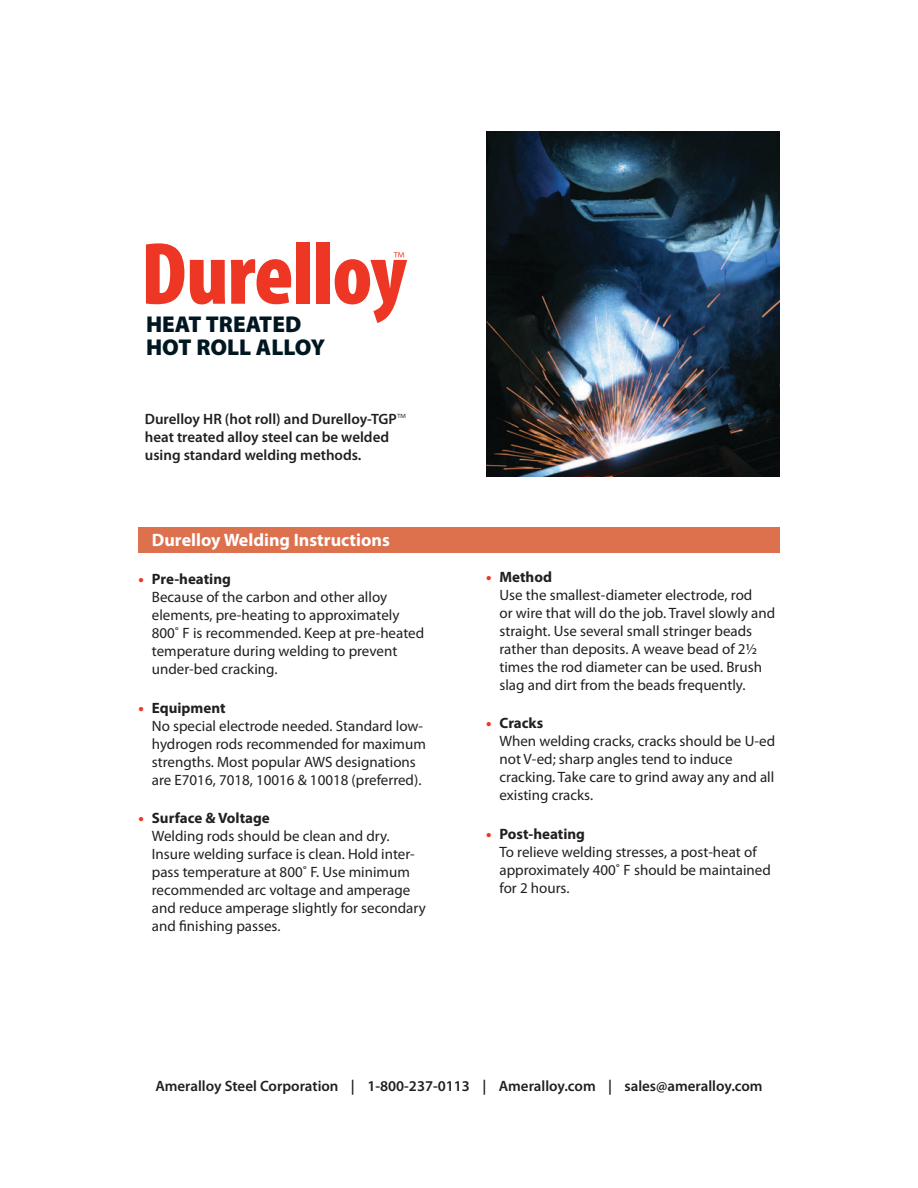
<style>
.page{position:relative;width:918px;height:1188px;background:#fff}
.page>*{position:absolute;margin:0;border:0;box-sizing:border-box;transform-origin:0 0}
.t1{font:900 condensed 89.1px "Myriad Pro";letter-spacing:-.015em;color:#ee3624}
.t2{font:900 22.95px/23px "Myriad Pro";color:#001722}
.t3{font:300 18.9px "Myriad Pro";color:#ee3624}
.t4{font:700 18px "Myriad Pro";color:#fff}
.t5{font:15px/18px "Myriad Pro";color:#231f20}
.t6{font:600 15px/18px "Myriad Pro";color:#231f20}
.s1{font-weight:300}
.s2{font-weight:900;color:#ee3624}
.s3{font-weight:700}
</style>
<div class="page">
<img style="left:486px;top:132px;width:294px;height:344px">
<div style="left:138px;top:527px;width:642px;height:25px;background:#dd704d"></div>
<h1 class="t1" style="left:141px;top:224px;width:267px">Durelloy</h1>
<p class="t3" style="left:393px;top:248px;width:13px">™</p>
<h2 class="t2" style="left:146px;top:313px;width:181px">HEAT TREATED<br>HOT ROLL ALLOY</h2>
<p class="t6" style="left:145px;top:410px;width:263px">Durelloy HR (hot roll) and Durelloy-TGP<span class="s1">™ </span>heat treated alloy steel can be welded using standard welding methods.</p>
<p class="t4" style="left:152px;top:528px;width:239px">Durelloy Welding Instructions</p>
<p class="t5" style="left:152px;top:570px;width:274px;text-indent:-14px"><span class="s2">•</span> <span class="s3">Pre-heating<br></span>Because of the carbon and other alloy elements, pre-heating to approximately<br>800˚ F is recommended. Keep at pre-heated temperature during welding to prevent under-bed cracking.</p>
<p class="t5" style="left:152px;top:698px;width:276px;text-indent:-14px"><span class="s2">•</span> <span class="s3">Equipment<br></span>No special electrode needed. Standard low&shy;hydrogen rods recommended for maximum strengths. Most popular AWS designations are E7016, 7018, 10016 &amp; 10018 (preferred).</p>
<p class="t5" style="left:152px;top:809px;width:276px;text-indent:-14px"><span class="s2">•</span> <span class="s3">Surface &amp; Voltage<br></span>Welding rods should be clean and dry.<br>Insure welding surface is clean. Hold inter&shy;pass temperature at 800˚ F. Use minimum recommended arc voltage and amperage and reduce amperage slightly for secondary and finishing passes.</p>
<p class="t5" style="left:500px;top:568px;width:277px;text-indent:-14px"><span class="s2">•</span> <span class="s3">Method<br></span>Use the smallest-diameter electrode, rod<br>or wire that will do the job. Travel slowly and straight. Use several small stringer beads rather than deposits. A weave bead of 2½ times the rod diameter can be used. Brush slag and dirt from the beads frequently.</p>
<p class="t5" style="left:500px;top:714px;width:277px;text-indent:-14px"><span class="s2">•</span> <span class="s3">Cracks<br></span>When welding cracks, cracks should be U-ed not V-ed; sharp angles tend to induce cracking. Take care to grind away any and all existing cracks.</p>
<p class="t5" style="left:500px;top:824px;width:273px;text-indent:-14px"><span class="s2">•</span> <span class="s3">Post-heating<br></span>To relieve welding stresses, a post-heat of approximately 400˚ F should be maintained for 2 hours.</p>
<p class="t6" style="left:155px;top:1077px;width:609px">Ameralloy Steel Corporation | 1-800-237-0113 | Ameralloy.com | sales@ameralloy.com</p>
</div>
